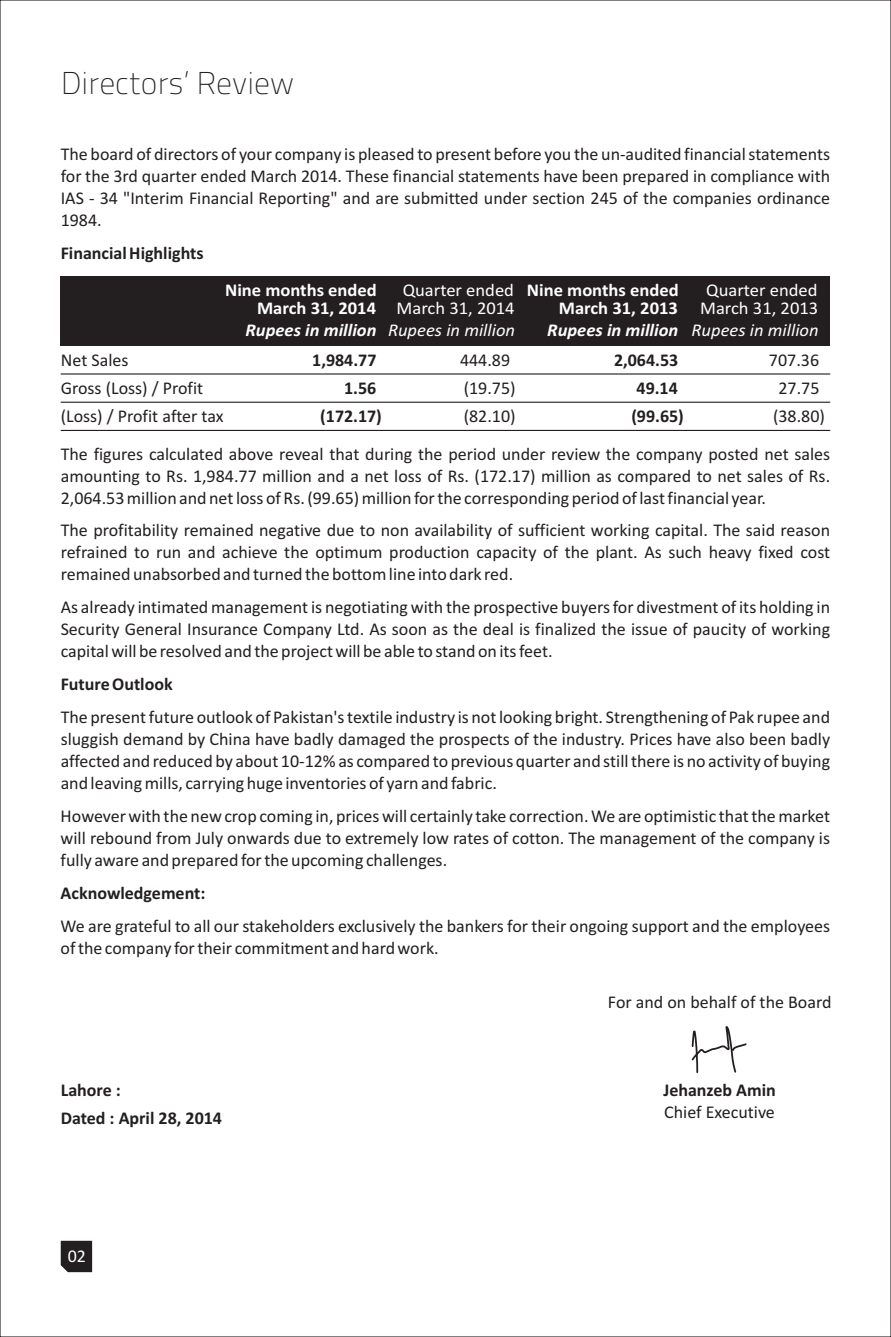
<style>
.page{position:relative;width:891px;height:1337px;background:#fff}
.page>*{position:absolute;margin:0;border:0;box-sizing:border-box;transform-origin:0 0}
.t1{font:31.5px "Titillium Text 25 L 1 wt";color:#231f20}
.t2{font:18px/22.1px "Calibri";color:#231f20;text-align:justify}
.t3{font:700 18px/28.3px "Calibri";color:#231f20}
.t4{font:700 18px "Calibri";color:#fff}
.t5{font:18px "Calibri";color:#fff}
.t6{font:italic 700 18px "Calibri";color:#fff}
.t7{font:italic 18px "Calibri";color:#fff}
</style>
<div class="page">
<svg style="left:691px;top:1026px;width:56px;height:47px"></svg>
<div style="left:61px;top:277px;width:769px;height:69px;background:#231f20"></div>
<hr style="left:61px;top:373px;width:769px;height:1px;background:#231f20">
<hr style="left:61px;top:402px;width:769px;height:1px;background:#231f20">
<hr style="left:61px;top:430px;width:769px;height:1px;background:#231f20">
<svg style="left:61px;top:1240px;width:31px;height:32px"></svg>
<h1 class="t1" style="left:61px;top:71px;width:235px">Directors’ Review</h1>
<p class="t2" style="left:61px;top:144px;width:771px">The board of directors of your company is pleased to present before you the un-audited financial statements for the 3rd quarter ended March 2014. These financial statements have been prepared in compliance with IAS - 34 "Interim Financial Reporting" and are submitted under section 245 of the companies ordinance 1984.</p>
<p class="t3" style="left:61px;top:240px;width:144px">Financial Highlights</p>
<p class="t4" style="left:225px;top:282px;width:153px">Nine months ended</p>
<p class="t6" style="left:245px;top:322px;width:133px">Rupees in million</p>
<p class="t3" style="left:312px;top:347px;width:66px">1,984.77</p>
<p class="t3" style="left:344px;top:375px;width:34px">1.56</p>
<p class="t3" style="left:320px;top:403px;width:63px">(172.17)</p>
<p class="t4" style="left:527px;top:282px;width:153px">Nine months ended</p>
<p class="t6" style="left:547px;top:322px;width:133px">Rupees in million</p>
<p class="t3" style="left:631px;top:347px;width:54px;text-indent:-17px">2,064.53<br>49.14 (99.65)</p>
<p class="t5" style="left:706px;top:282px;width:113px">Quarter ended</p>
<p class="t7" style="left:692px;top:322px;width:129px">Rupees in million</p>
<p class="t2" style="left:769px;top:347px;width:57px;line-height:28.3px;text-align:center">707.36<br>27.75 (38.80)</p>
<p class="t2" style="left:61px;top:444px;width:771px">The figures calculated above reveal that during the period under review the company posted net sales amounting to Rs. 1,984.77 million and a net loss of Rs. (172.17) million as compared to net sales of Rs.<br>2,064.53 million and net loss of Rs. (99.65) million for the corresponding period of last financial year.</p>
<p class="t2" style="left:61px;top:521px;width:771px">The profitability remained negative due to non availability of sufficient working capital. The said reason refrained to run and achieve the optimum production capacity of the plant. As such heavy fixed cost remained unabsorbed and turned the bottom line into dark red.</p>
<p class="t2" style="left:61px;top:598px;width:771px">As already intimated management is negotiating with the prospective buyers for divestment of its holding in Security General Insurance Company Ltd. As soon as the deal is finalized the issue of paucity of working capital will be resolved and the project will be able to stand on its feet.</p>
<p class="t3" style="left:61px;top:671px;width:114px">Future Outlook</p>
<p class="t2" style="left:61px;top:708px;width:771px">The present future outlook of Pakistan's textile industry is not looking bright. Strengthening of Pak rupee and sluggish demand by China have badly damaged the prospects of the industry. Prices have also been badly affected and reduced by about 10-12% as compared to previous quarter and still there is no activity of buying and leaving mills, carrying huge inventories of yarn and fabric.</p>
<p class="t2" style="left:61px;top:806px;width:771px">However with the new crop coming in, prices will certainly take correction. We are optimistic that the market will rebound from July onwards due to extremely low rates of cotton. The management of the company is fully aware and prepared for the upcoming challenges.</p>
<p class="t3" style="left:61px;top:880px;width:146px">Acknowledgement:</p>
<p class="t2" style="left:61px;top:916px;width:771px">We are grateful to all our stakeholders exclusively the bankers for their ongoing support and the employees of the company for their commitment and hard work.</p>
<p class="t5" style="left:403px;top:282px;width:113px">Quarter ended</p>
<p class="t7" style="left:388px;top:322px;width:129px">Rupees in million</p>
<p class="t2" style="left:460px;top:347px;width:57px;line-height:28.3px;text-align:left">444.89 (19.75) (82.10)</p>
<p class="t4" style="left:257px;top:301px;width:121px">March 31, 2014</p>
<p class="t5" style="left:397px;top:301px;width:120px">March 31, 2014</p>
<p class="t4" style="left:559px;top:301px;width:121px">March 31, 2013</p>
<p class="t5" style="left:700px;top:301px;width:120px">March 31, 2013</p>
<p class="t2" style="left:61px;top:347px;width:164px;line-height:28.3px;text-align:left">Net Sales<br>Gross (Loss) / Profit (Loss) / Profit after tax</p>
<p class="t3" style="left:61px;top:1077px;width:163px">Lahore :<br>Dated : April 28, 2014</p>
<p class="t5" style="left:68px;top:1248px;width:20px">02</p>
<p class="t2" style="left:608px;top:992px;width:225px">For and on behalf of the Board</p>
<p class="t3" style="left:663px;top:1077px;width:114px">Jehanzeb Amin</p>
<p class="t2" style="left:664px;top:1103px;width:112px">Chief Executive</p>
</div>
